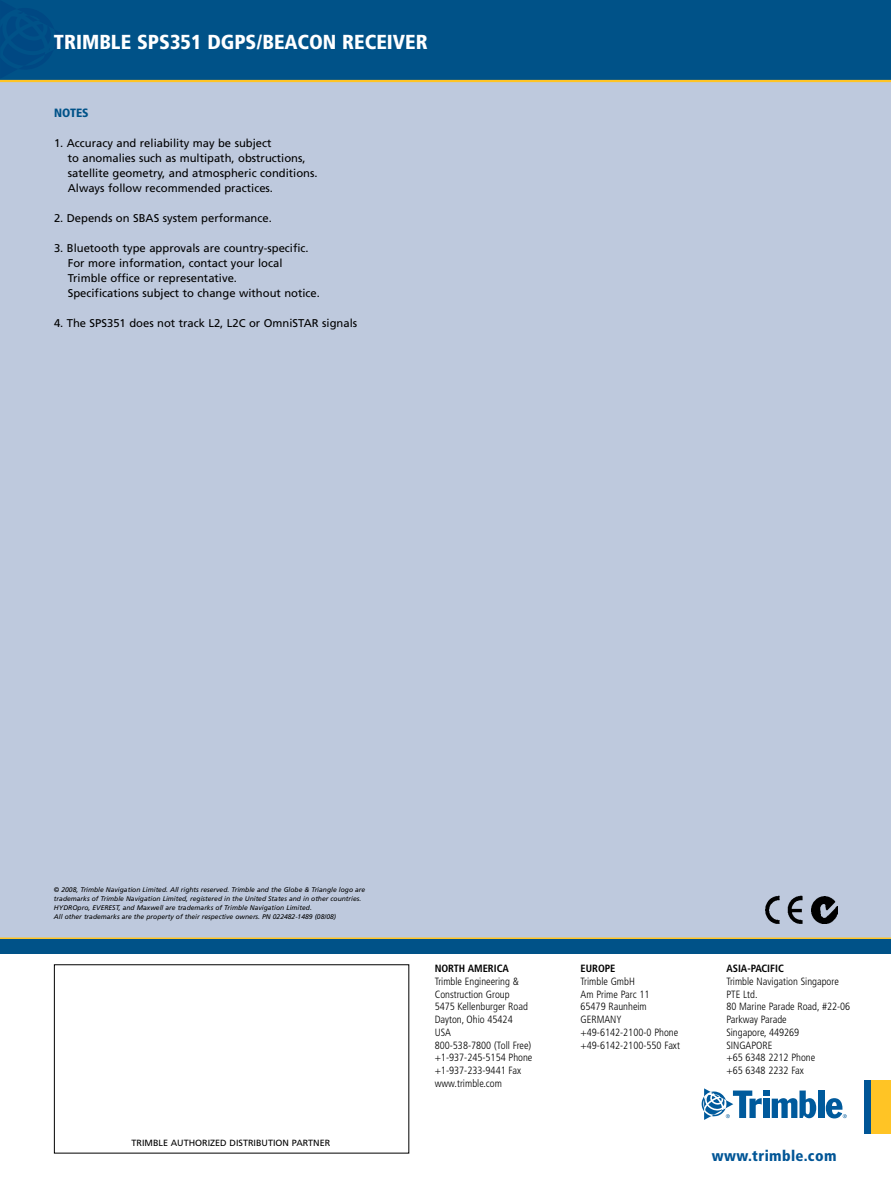
<style>
.page{position:relative;width:891px;height:1188px;background:#fff}
.page>*{position:absolute;margin:0;border:0;box-sizing:border-box;transform-origin:0 0}
.t1{font:900 condensed 20.25px "Frutiger";color:#fff}
.t2{font:900 condensed 15px "Frutiger";letter-spacing:.025em;color:#005596}
.t3{font:900 condensed 12px "Frutiger";color:#005288}
.t4{font:11.25px/15px "Frutiger";color:#000}
.t5{font:300 condensed 10.5px/12.8px "Frutiger";color:#000}
.t6{font:700 condensed 10.5px "Frutiger";color:#000}
.t7{font:9px "Frutiger";color:#000}
.t8{font:italic 6.75px/9px "Frutiger";color:#000}
</style>
<div class="page">
<div style="left:0;top:0;width:891px;height:81px;background:#005288"></div>
<div style="left:0;top:82px;width:891px;height:856px;background:#bec9dd"></div>
<hr style="left:0;top:80px;width:891px;height:2px;background:#ffc425">
<div style="left:763px;top:1099px;width:7px;height:19px;background:#005a9c"></div>
<svg style="left:772px;top:1091px;width:44px;height:27px"></svg>
<div style="left:818px;top:1091px;width:6px;height:27px;background:#005a9c"></div>
<div style="left:763px;top:1090px;width:7px;height:6px;background:#005a9c"></div>
<svg style="left:826px;top:1098px;width:21px;height:20px"></svg>
<svg style="left:702px;top:1088px;width:60px;height:32px"></svg>
<div style="left:864px;top:1080px;width:27px;height:54px;background:#ffc425"></div>
<div style="left:864px;top:1080px;width:7px;height:54px;background:#005596"></div>
<img style="left:812px;top:897px;width:26px;height:26px">
<img style="left:764px;top:896px;width:40px;height:28px">
<div style="left:0;top:938px;width:891px;height:15px;background:#005288"></div>
<hr style="left:0;top:938px;width:891px;height:1px;background:#ffc425">
<h1 class="t1" style="left:54px;top:30px;width:12px">trimble</h1>
<h1 class="t1" style="left:137px;top:30px;width:292px">sps351 DGPS/BEACON RECEIVER</h1>
<p class="t3" style="left:54px;top:106px;width:16px">Notes</p>
<p class="t4" style="left:68px;top:135px;width:251px;text-indent:-14px">1. Accuracy and reliability may be subject<br>to anomalies such as multipath, obstructions, satellite geometry, and atmospheric conditions.<br>Always follow recommended practices.</p>
<p class="t4" style="left:54px;top:210px;width:219px">2. Depends on SBAS system performance.</p>
<p class="t4" style="left:68px;top:240px;width:254px;text-indent:-14px">3. Bluetooth type approvals are country-specific.<br>For more information, contact your local Trimble office or representative.<br>Specifications subject to change without notice.</p>
<p class="t4" style="left:54px;top:315px;width:305px">4. The SPS351 does not track L2, L2C or OmniSTAR signals</p>
<p class="t8" style="left:54px;top:885px;width:313px">© 2008, Trimble Navigation Limited. All rights reserved. Trimble and the Globe &amp; Triangle logo are trademarks of Trimble Navigation Limited, registered in the United States and in other countries.<br>HYDROpro, EVEREST, and Maxwell are trademarks of Trimble Navigation Limited.<br>All other trademarks are the property of their respective owners. PN 022482-1489 (08/08)</p>
<p class="t7" style="left:132px;top:1137px;width:59px">TRIMBLE authorized</p>
<p class="t7" style="left:230px;top:1137px;width:6px">distrib</p>
<p class="t7" style="left:262px;top:1137px;width:13px">ution</p>
<p class="t7" style="left:292px;top:1137px;width:7px">partner</p>
<p class="t6" style="left:435px;top:962px;width:76px">NORTH AMERICA</p>
<p class="t5" style="left:435px;top:975px;width:99px">Trimble Engineering &amp;<br>Construction Group<br>5475 Kellenburger Road<br>Dayton, Ohio 45424<br>USA<br>800-538-7800 (Toll Free) +1-937-245-5154 Phone +1-937-233-9441 Fax www.trimble.com</p>
<p class="t6" style="left:581px;top:962px;width:37px">EUROPE</p>
<p class="t5" style="left:581px;top:975px;width:101px">Trimble GmbH<br>Am Prime Parc 11<br>65479 Raunheim<br>GERMANY +49-6142-2100-0 Phone +49-6142-2100-550 Faxt</p>
<p class="t6" style="left:726px;top:962px;width:59px">ASIA-PACIFIC</p>
<p class="t5" style="left:726px;top:975px;width:125px">Trimble Navigation Singapore<br>PTE Ltd.<br>80 Marine Parade Road, #22-06<br>Parkway Parade<br>Singapore, 449269<br>SINGAPORE<br>+65 6348 2212 Phone<br>+65 6348 2232 Fax</p>
<h2 class="t2" style="left:712px;top:1147px;width:126px">www.trimble.com</h2>
</div>
